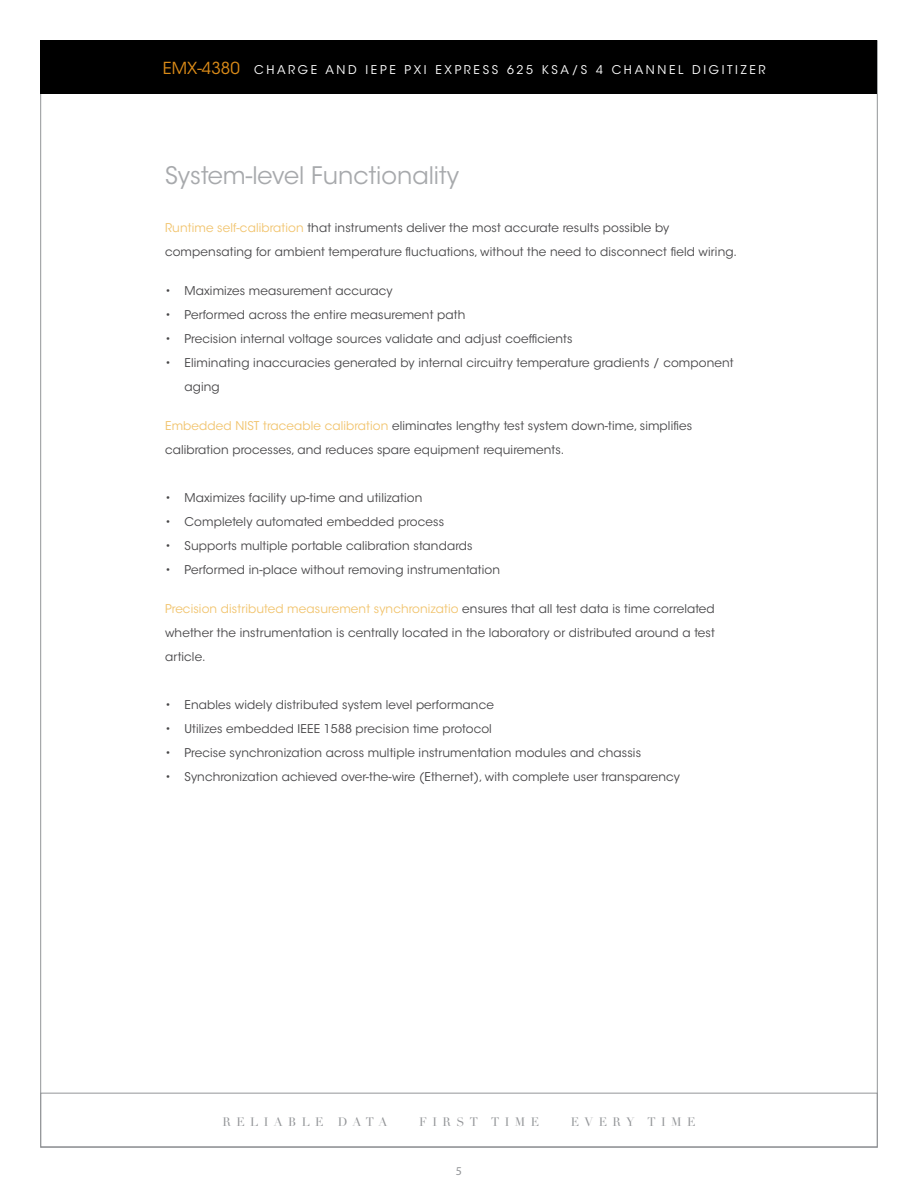
<style>
.page{position:relative;width:918px;height:1188px;background:#fff}
.page>*{position:absolute;margin:0;border:0;box-sizing:border-box;transform-origin:0 0}
.t1{font:24px "ITC Avant Garde Std";color:#a7a9ac}
.t2{font:12px/24px "ITC Avant Garde Std";letter-spacing:.01em;color:#464547}
.t3{font:12px "ITC Avant Garde Std";letter-spacing:.22em;color:#fff}
.t4{font:12px "Didot";letter-spacing:.45em;color:#939598}
.t5{font:12px "Myriad Pro";color:#939598}
.s1{font-size:16.5px;color:#db8b18}
.s2{color:#f1c36c}
</style>
<div class="page">
<div style="left:40px;top:40px;width:838px;height:54px;background:#000"></div>
<div style="left:40px;top:1093px;width:838px;height:54px;border:1px solid #939598"></div>
<p class="t3" style="left:163px;top:62px;width:604px"><span class="s1">EMX-4380</span> CHARGE AND IEPE PXI EXPRESS 625 KSA/S 4 CHANNEL DIGITIZER</p>
<h1 class="t1" style="left:165px;top:161px;width:295px">System-level Functionality</h1>
<p class="t2" style="left:165px;top:216px;width:574px"><span class="s2">Runtime self-calibration</span> that instruments deliver the most accurate results possible by compensating for ambient temperature fluctuations, without the need to disconnect field wiring.</p>
<p class="t2" style="left:165px;top:279px;width:229px">• Maximizes measurement accuracy</p>
<p class="t2" style="left:165px;top:303px;width:302px">• Performed across the entire measurement path</p>
<p class="t2" style="left:165px;top:327px;width:409px">• Precision internal voltage sources validate and adjust coefficients</p>
<p class="t2" style="left:185px;top:351px;width:551px;text-indent:-19px">• Eliminating inaccuracies generated by internal circuitry temperature gradients / component aging</p>
<p class="t2" style="left:165px;top:414px;width:529px"><span class="s2">Embedded NIST traceable calibration</span> eliminates lengthy test system down-time, simplifies calibration processes, and reduces spare equipment requirements.</p>
<p class="t2" style="left:165px;top:486px;width:259px">• Maximizes facility up-time and utilization</p>
<p class="t2" style="left:165px;top:510px;width:281px">• Completely automated embedded process</p>
<p class="t2" style="left:165px;top:534px;width:309px">• Supports multiple portable calibration standards</p>
<p class="t2" style="left:165px;top:558px;width:336px">• Performed in-place without removing instrumentation</p>
<p class="t2" style="left:165px;top:597px;width:551px;text-align:justify"><span class="s2">Precision distributed measurement synchronizatio</span> ensures that all test data is time correlated whether the instrumentation is centrally located in the laboratory or distributed around a test article.</p>
<p class="t2" style="left:165px;top:693px;width:330px">• Enables widely distributed system level performance</p>
<p class="t2" style="left:165px;top:717px;width:328px">• Utilizes embedded IEEE 1588 precision time protocol</p>
<p class="t2" style="left:165px;top:741px;width:478px">• Precise synchronization across multiple instrumentation modules and chassis</p>
<p class="t2" style="left:165px;top:765px;width:516px">• Synchronization achieved over-the-wire (Ethernet), with complete user transparency</p>
<p class="t4" style="left:222px;top:1114px;width:166px">RELIABLE DATA</p>
<p class="t4" style="left:419px;top:1114px;width:122px">FIRST TIME</p>
<p class="t4" style="left:571px;top:1114px;width:126px">EVERY TIME</p>
<p class="t5" style="left:456px;top:1163px;width:8px">5</p>
</div>
